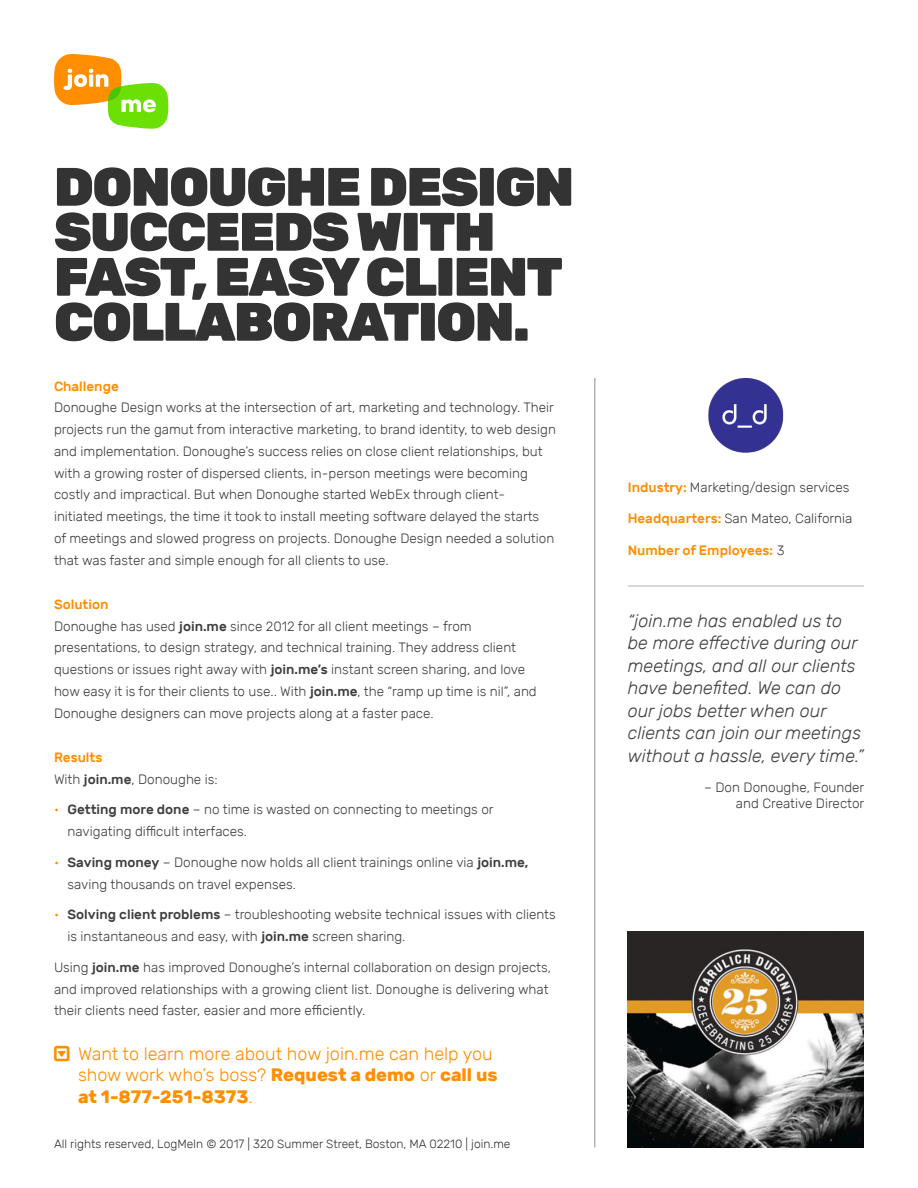
<style>
.page{position:relative;width:918px;height:1188px;background:#fff}
.page>*{position:absolute;margin:0;border:0;box-sizing:border-box;transform-origin:0 0}
.Title_-_Without_Cove{font:900 54px/45px "Rubik";letter-spacing:-.03em;color:#333}
.t1{font:italic 300 18px/22.5px "Rubik";color:#3e3e3f}
.t2{font:300 18px/21.8px "Rubik";color:#ff8e00}
.Body{font:300 13.5px/21.8px "Rubik";color:#3e3e3f}
.Body-2{font:500 13.5px "Rubik";color:#ff8e00}
.Quote_Credit{font:300 13.5px/16.2px "Rubik";color:#3e3e3f;text-align:right}
.t3{font:300 12px "Rubik";color:#333}
.s1{font-weight:500}
.s2{color:#ff8e00}
.s3{font-weight:700}
.s4{font-weight:500;color:#ff8e00}
.s5{font-weight:300;color:#3e3e3f}
</style>
<div class="page">
<img style="left:628px;top:932px;width:236px;height:216px">
<hr style="left:594px;top:378px;width:2px;height:770px;background:#b3b3b3">
<hr style="left:628px;top:586px;width:236px;height:1px;background:#b3b3b3">
<img style="left:708px;top:378px;width:76px;height:75px">
<svg style="left:54px;top:54px;width:114px;height:75px"></svg>
<p class="Title_-_Without_Cove" style="left:54px;top:165px;width:522px">DONOUGHE DESIGN<br>SUCCEEDS WITH<br>FAST, EASY CLIENT<br>COLLABORATION.</p>
<p class="Body-2" style="left:54px;top:378px;width:66px">Challenge</p>
<p class="Body" style="left:54px;top:397px;width:504px">Donoughe Design works at the intersection of art, marketing and technology. Their projects run the gamut from interactive marketing, to brand identity, to web design and implementation. Donoughe’s success relies on close client relationships, but with a growing roster of dispersed clients, in-person meetings were becoming costly and impractical. But when Donoughe started WebEx through client&shy;initiated meetings, the time it took to install meeting software delayed the starts<br>of meetings and slowed progress on projects. Donoughe Design needed a solution that was faster and simple enough for all clients to use.</p>
<p class="Body-2" style="left:54px;top:597px;width:56px">Solution</p>
<p class="Body" style="left:54px;top:615px;width:484px">Donoughe has used <span class="s1">join.me</span> since 2012 for all client meetings – from presentations, to design strategy, and technical training. They address client questions or issues right away with <span class="s1">join.me’s</span> instant screen sharing, and love how easy it is for their clients to use.. With <span class="s1">join.me</span>, the “ramp up time is nil”, and Donoughe designers can move projects along at a faster pace.</p>
<p class="Body-2" style="left:54px;top:750px;width:50px">Results</p>
<p class="Body" style="left:54px;top:768px;width:165px">With <span class="s1">join.me</span>, Donoughe is:</p>
<p class="Body" style="left:68px;top:799px;width:428px;text-indent:-14px"><span class="s2">•</span> <span class="s1">Getting more done</span> – no time is wasted on connecting to meetings or navigating difficult interfaces.</p>
<p class="Body" style="left:68px;top:851px;width:462px;text-indent:-14px"><span class="s2">•</span> <span class="s1">Saving money</span> – Donoughe now holds all client trainings online via <span class="s1">join.me, </span>saving thousands on travel expenses.</p>
<p class="Body" style="left:68px;top:904px;width:490px;text-indent:-14px"><span class="s2">•</span> <span class="s1">Solving client problems</span> – troubleshooting website technical issues with clients is instantaneous and easy, with <span class="s1">join.me</span> screen sharing.</p>
<p class="Body" style="left:54px;top:956px;width:498px">Using <span class="s1">join.me</span> has improved Donoughe’s internal collaboration on design projects, and improved relationships with a growing client list. Donoughe is delivering what their clients need faster, easier and more efficiently.</p>
<p class="t2" style="left:78px;top:1043px;width:421px">Want to learn more about how join.me can help you show work who’s boss? <span class="s3">Request a demo</span> or <span class="s3">call us at 1-877-251-8373</span>.</p>
<p class="t3" style="left:54px;top:1137px;width:458px">All rights reserved, LogMeIn © 2017 | 320 Summer Street, Boston, MA 02210 | join.me</p>
<p class="Body" style="left:628px;top:476px;width:223px"><span class="s4">Industry:</span> Marketing/design services</p>
<p class="Body" style="left:628px;top:508px;width:226px"><span class="s4">Headquarters:</span> San Mateo, California</p>
<p class="Body-2" style="left:628px;top:543px;width:158px">Number of Employees: <span class="s5">3</span></p>
<p class="t1" style="left:628px;top:610px;width:237px">“join.me has enabled us to be more effective during our meetings, and all our clients have benefited. We can do our jobs better when our clients can join our meetings without a hassle, every time.”</p>
<p class="Quote_Credit" style="left:704px;top:779px;width:162px">– Don Donoughe, Founder and Creative Director</p>
</div>
